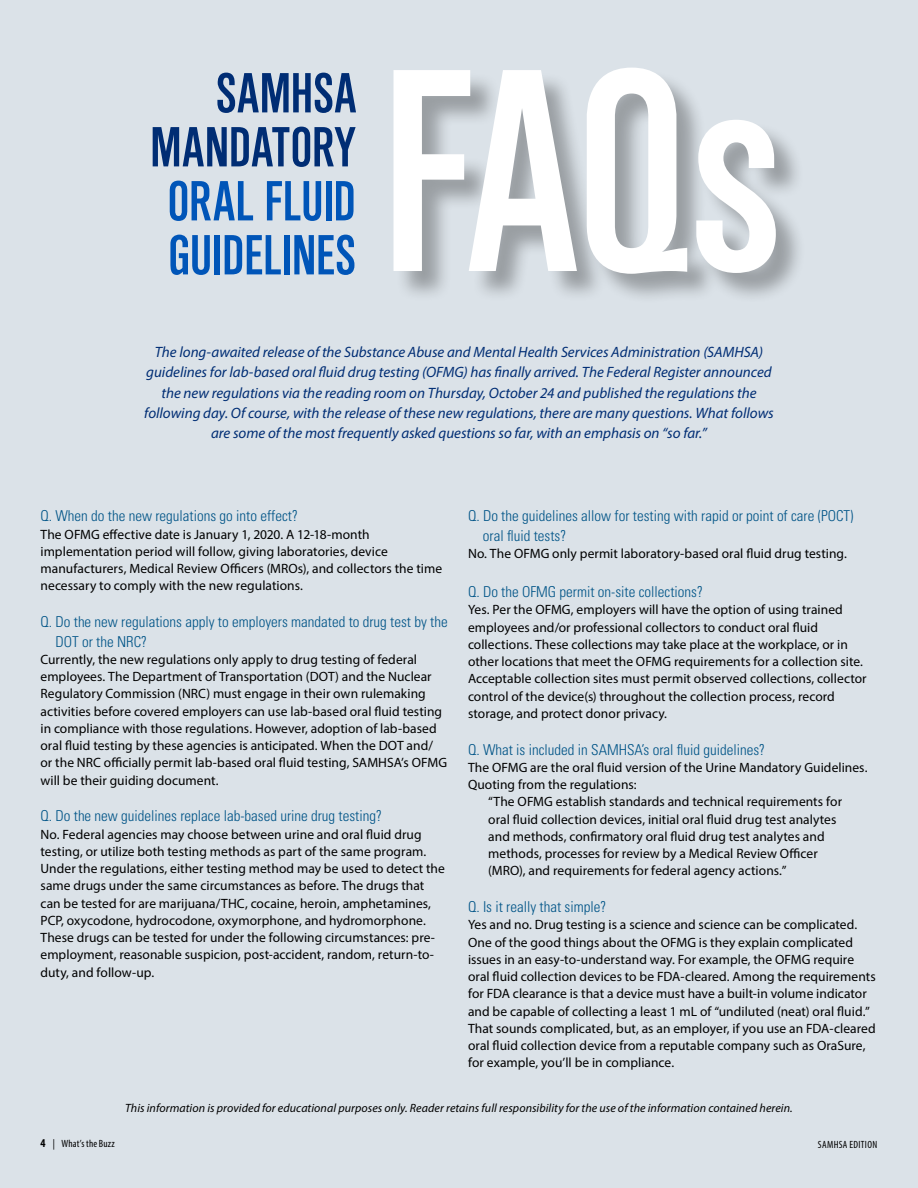
<style>
.page{position:relative;width:918px;height:1188px;background:#dbe2e8}
.page>*{position:absolute;margin:0;border:0;box-sizing:border-box;transform-origin:0 0}
.Article_Title{font:276px "Cg Alpin Gth No 2";color:#fff}
.Article_Title-2{font:54px/54px "Cg Alpin Gth No 2";letter-spacing:-.01em;color:#0055b8;text-align:right}
.Body{font:italic 15px/20.2px "Myriad Pro";color:#002d74;text-align:center}
.Sidebar_Body{font:300 condensed 15px/19.5px "Univers";color:#005487}
.Body-2{font:300 condensed 15px "Univers";color:#005487}
.Body-3{font:13.5px/17.2px "Myriad Pro";letter-spacing:.005em;color:#000}
.Indented_FAQ_Answers{font:13.5px/17.2px "Myriad Pro";letter-spacing:.005em;color:#000}
.Disclaimer{font:italic 12px "Myriad Pro";letter-spacing:.005em;color:#000}
.t1{font:condensed 10.5px "Myriad Pro";letter-spacing:.03em;color:#000}
.s1{color:#002d74}
.s2{font-weight:700;font-size:12px}
</style>
<div class="page">
<div style="left:396px;top:70px;width:410px;height:234px;background:#000;opacity:.3"></div>
<p class="Article_Title-2" style="left:150px;top:66px;width:208px"><span class="s1">SAMHSA<br>MANDATORY<br></span>ORAL FLUID<br>GUIDELINES</p>
<p class="Article_Title" style="left:381px;top:9px;width:403px">FAQs</p>
<p class="Body" style="left:144px;top:342px;width:631px">The long-awaited release of the Substance Abuse and Mental Health Services Administration (SAMHSA) guidelines for lab-based oral fluid drug testing (OFMG) has finally arrived. The Federal Register announced the new regulations via the reading room on Thursday, October 24 and published the regulations the following day. Of course, with the release of these new regulations, there are many questions. What follows are some of the most frequently asked questions so far, with an emphasis on “so far.”</p>
<p class="Sidebar_Body" style="left:40px;top:506px;width:259px">Q. When do the new regulations go into effect?</p>
<p class="Body-3" style="left:40px;top:525px;width:403px">The OFMG effective date is January 1, 2020. A 12-18-month implementation period will follow, giving laboratories, device manufacturers, Medical Review Officers (MROs), and collectors the time necessary to comply with the new regulations.</p>
<p class="Sidebar_Body" style="left:55px;top:612px;width:394px;text-indent:-15px">Q. Do the new regulations apply to employers mandated to drug test by the<br>DOT or the NRC?</p>
<p class="Body-3" style="left:40px;top:651px;width:408px">Currently, the new regulations only apply to drug testing of federal employees. The Department of Transportation (DOT) and the Nuclear Regulatory Commission (NRC) must engage in their own rulemaking activities before covered employers can use lab-based oral fluid testing in compliance with those regulations. However, adoption of lab-based oral fluid testing by these agencies is anticipated. When the DOT and/ or the NRC officially permit lab-based oral fluid testing, SAMHSA’s OFMG will be their guiding document.</p>
<p class="Sidebar_Body" style="left:40px;top:806px;width:343px">Q. Do the new guidelines replace lab-based urine drug testing?</p>
<p class="Body-3" style="left:40px;top:825px;width:406px">No. Federal agencies may choose between urine and oral fluid drug testing, or utilize both testing methods as part of the same program.<br>Under the regulations, either testing method may be used to detect the same drugs under the same circumstances as before. The drugs that can be tested for are marijuana/THC, cocaine, heroin, amphetamines, PCP, oxycodone, hydrocodone, oxymorphone, and hydromorphone.<br>These drugs can be tested for under the following circumstances: pre&shy;employment, reasonable suspicion, post-accident, random, return-to&shy;duty, and follow-up.</p>
<p class="Sidebar_Body" style="left:483px;top:506px;width:372px;text-indent:-15px">Q. Do the guidelines allow for testing with rapid or point of care (POCT) oral fluid tests?</p>
<p class="Body-3" style="left:468px;top:545px;width:381px">No. The OFMG only permit laboratory-based oral fluid drug testing.</p>
<p class="Body-2" style="left:468px;top:583px;width:236px">Q. Do the OFMG permit on-site collections?</p>
<p class="Body-3" style="left:468px;top:601px;width:400px">Yes. Per the OFMG, employers will have the option of using trained employees and/or professional collectors to conduct oral fluid collections. These collections may take place at the workplace, or in other locations that meet the OFMG requirements for a collection site.<br>Acceptable collection sites must permit observed collections, collector control of the device(s) throughout the collection process, record storage, and protect donor privacy.</p>
<p class="Sidebar_Body" style="left:468px;top:739px;width:299px">Q. What is included in SAMHSA’s oral fluid guidelines?</p>
<p class="Body-3" style="left:468px;top:759px;width:401px">The OFMG are the oral fluid version of the Urine Mandatory Guidelines.<br>Quoting from the regulations:</p>
<p class="Indented_FAQ_Answers" style="left:488px;top:793px;width:355px">“The OFMG establish standards and technical requirements for oral fluid collection devices, initial oral fluid drug test analytes and methods, confirmatory oral fluid drug test analytes and methods, processes for review by a Medical Review Officer (MRO), and requirements for federal agency actions.”</p>
<p class="Sidebar_Body" style="left:468px;top:897px;width:140px">Q. Is it really that simple?</p>
<p class="Body-3" style="left:468px;top:916px;width:409px">Yes and no. Drug testing is a science and science can be complicated.<br>One of the good things about the OFMG is they explain complicated issues in an easy-to-understand way. For example, the OFMG require oral fluid collection devices to be FDA-cleared. Among the requirements for FDA clearance is that a device must have a built-in volume indicator and be capable of collecting a least 1 mL of “undiluted (neat) oral fluid.” That sounds complicated, but, as an employer, if you use an FDA-cleared oral fluid collection device from a reputable company such as OraSure, for example, you’ll be in compliance.</p>
<p class="Disclaimer" style="left:125px;top:1100px;width:669px">This information is provided for educational purposes only. Reader retains full responsibility for the use of the information contained herein.</p>
<p class="t1" style="left:40px;top:1137px;width:76px"><span class="s2">4</span> | What’s the Buzz</p>
<p class="t1" style="left:818px;top:1138px;width:61px">SAMHSA EDITION</p>
</div>
